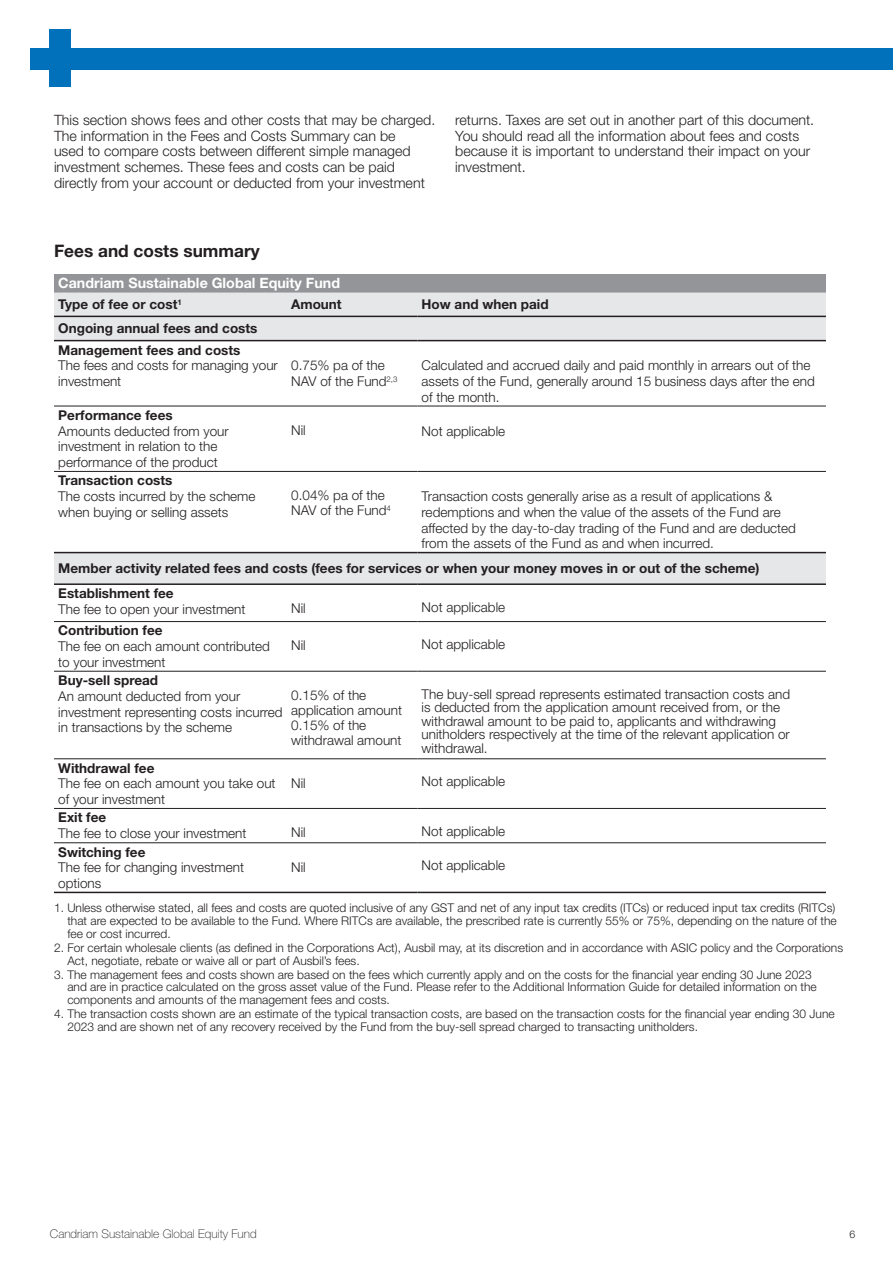
<style>
.page{position:relative;width:893px;height:1263px;background:#fff}
.page>*{position:absolute;margin:0;border:0;box-sizing:border-box;transform-origin:0 0}
.Title_white{font:700 17.25px "Helvetica Neue LT Std";color:#231f20}
.Title_white-2{font:300 14.25px/15.8px "Helvetica Neue LT Std";color:#231f20}
.Table_heading_left{font:700 14.25px "Helvetica Neue LT Std";color:#fff}
.Table_body_left{font:300 13.5px/15.8px "Helvetica Neue LT Std";color:#231f20}
.Body_text{font:300 13.5px/15.8px "Helvetica Neue LT Std";color:#231f20}
.Body_text-2{font:700 13.5px "Helvetica Neue LT Std";color:#231f20}
.Table_heading_left-2{font:700 13.5px "Helvetica Neue LT Std";color:#231f20}
.Title_white-3{font:300 12px/12.8px "Helvetica Neue LT Std";color:#231f20}
.t1{font:100 12px "Helvetica Neue LT Std";color:#231f20}
.t2{font:300 10.5px "Helvetica Neue LT Std";color:#231f20}
</style>
<div class="page">
<div style="left:31px;top:48px;width:862px;height:21px;background:#0071ba"></div>
<div style="left:50px;top:30px;width:21px;height:57px;background:#0071ba"></div>
<div style="left:54px;top:274px;width:772px;height:19px;background:#939598"></div>
<svg style="left:54px;top:293px;width:772px;height:290px"></svg>
<hr style="left:54px;top:406px;width:233px;height:1px;background:#231f20">
<hr style="left:287px;top:406px;width:130px;height:1px;background:#231f20">
<hr style="left:417px;top:406px;width:409px;height:1px;background:#231f20">
<hr style="left:54px;top:471px;width:233px;height:1px;background:#231f20">
<hr style="left:287px;top:471px;width:130px;height:1px;background:#231f20">
<hr style="left:417px;top:471px;width:409px;height:1px;background:#231f20">
<hr style="left:287px;top:758px;width:130px;height:1px;background:#231f20">
<hr style="left:417px;top:758px;width:409px;height:1px;background:#231f20">
<hr style="left:54px;top:621px;width:233px;height:1px;background:#231f20">
<hr style="left:287px;top:621px;width:130px;height:1px;background:#231f20">
<hr style="left:417px;top:621px;width:409px;height:1px;background:#231f20">
<hr style="left:287px;top:808px;width:130px;height:1px;background:#231f20">
<hr style="left:417px;top:808px;width:409px;height:1px;background:#231f20">
<hr style="left:287px;top:842px;width:130px;height:1px;background:#231f20">
<hr style="left:417px;top:842px;width:409px;height:1px;background:#231f20">
<hr style="left:54px;top:671px;width:233px;height:1px;background:#231f20">
<hr style="left:287px;top:671px;width:130px;height:1px;background:#231f20">
<hr style="left:417px;top:671px;width:409px;height:1px;background:#231f20">
<hr style="left:54px;top:758px;width:233px;height:1px;background:#231f20">
<hr style="left:54px;top:892px;width:233px;height:1px;background:#231f20">
<hr style="left:54px;top:808px;width:233px;height:1px;background:#231f20">
<hr style="left:54px;top:842px;width:233px;height:1px;background:#231f20">
<hr style="left:54px;top:583px;width:233px;height:2px;background:#231f20">
<hr style="left:287px;top:583px;width:130px;height:2px;background:#231f20">
<hr style="left:417px;top:583px;width:409px;height:2px;background:#231f20">
<hr style="left:54px;top:552px;width:233px;height:1px;background:#231f20">
<hr style="left:287px;top:552px;width:130px;height:1px;background:#231f20">
<hr style="left:417px;top:552px;width:409px;height:1px;background:#231f20">
<hr style="left:287px;top:892px;width:130px;height:1px;background:#231f20">
<hr style="left:417px;top:892px;width:409px;height:1px;background:#231f20">
<hr style="left:54px;top:316px;width:233px;height:1px;background:#231f20">
<hr style="left:287px;top:316px;width:130px;height:1px;background:#231f20">
<hr style="left:417px;top:316px;width:409px;height:1px;background:#231f20">
<hr style="left:54px;top:340px;width:233px;height:1px;background:#231f20">
<hr style="left:287px;top:340px;width:130px;height:1px;background:#231f20">
<hr style="left:417px;top:340px;width:409px;height:1px;background:#231f20">
<p class="Title_white-2" style="left:54px;top:112px;width:383px">This section shows fees and other costs that may be charged.<br>The information in the Fees and Costs Summary can be<br>used to compare costs between different simple managed investment schemes. These fees and costs can be paid directly from your account or deducted from your investment</p>
<p class="Title_white-2" style="left:455px;top:112px;width:360px">returns. Taxes are set out in another part of this document.<br>You should read all the information about fees and costs because it is important to understand their impact on your investment.</p>
<p class="Title_white" style="left:54px;top:240px;width:207px">Fees and costs summary</p>
<p class="Table_heading_left" style="left:58px;top:274px;width:283px">Candriam Sustainable Global Equity Fund</p>
<p class="Table_heading_left-2" style="left:58px;top:296px;width:125px">Type of fee or cost<sup>1</sup></p>
<p class="Table_heading_left-2" style="left:291px;top:296px;width:52px">Amount</p>
<p class="Table_heading_left-2" style="left:422px;top:296px;width:128px">How and when paid</p>
<p class="Body_text-2" style="left:58px;top:320px;width:201px">Ongoing annual fees and costs</p>
<p class="Body_text-2" style="left:58px;top:341px;width:184px">Management fees and costs</p>
<p class="Body_text" style="left:58px;top:357px;width:221px">The fees and costs for managing your investment</p>
<p class="Body_text" style="left:291px;top:357px;width:108px">0.75% pa of the<br>NAV of the Fund<sup>2,3</sup></p>
<p class="Table_body_left" style="left:422px;top:357px;width:395px">Calculated and accrued daily and paid monthly in arrears out of the assets of the Fund, generally around 15 business days after the end of the month.</p>
<p class="Body_text-2" style="left:58px;top:407px;width:116px">Performance fees</p>
<p class="Body_text" style="left:58px;top:423px;width:172px">Amounts deducted from your investment in relation to the performance of the product</p>
<p class="Body_text" style="left:291px;top:422px;width:16px">Nil</p>
<p class="Table_body_left" style="left:422px;top:423px;width:85px">Not applicable</p>
<p class="Body_text-2" style="left:58px;top:472px;width:116px">Transaction costs</p>
<p class="Body_text" style="left:58px;top:488px;width:199px">The costs incurred by the scheme when buying or selling assets</p>
<p class="Body_text" style="left:291px;top:488px;width:101px;line-height:15px">0.04% pa of the<br>NAV of the Fund<sup>4</sup></p>
<p class="Table_body_left" style="left:422px;top:488px;width:376px">Transaction costs generally arise as a result of applications &amp; redemptions and when the value of the assets of the Fund are affected by the day-to-day trading of the Fund and are deducted from the assets of the Fund as and when incurred.</p>
<p class="Body_text-2" style="left:58px;top:560px;width:703px">Member activity related fees and costs (fees for services or when your money moves in or out of the scheme)</p>
<p class="Body_text-2" style="left:58px;top:585px;width:117px">Establishment fee</p>
<p class="Body_text" style="left:58px;top:601px;width:189px">The fee to open your investment</p>
<p class="Body_text" style="left:291px;top:600px;width:16px">Nil</p>
<p class="Table_body_left" style="left:422px;top:599px;width:85px">Not applicable</p>
<p class="Body_text-2" style="left:58px;top:622px;width:106px">Contribution fee</p>
<p class="Body_text" style="left:58px;top:638px;width:213px">The fee on each amount contributed to your investment</p>
<p class="Body_text" style="left:291px;top:637px;width:16px">Nil</p>
<p class="Table_body_left" style="left:422px;top:636px;width:85px">Not applicable</p>
<p class="Body_text-2" style="left:58px;top:672px;width:101px">Buy-sell spread</p>
<p class="Body_text" style="left:58px;top:688px;width:226px">An amount deducted from your investment representing costs incurred in transactions by the scheme</p>
<p class="Body_text" style="left:291px;top:687px;width:112px;line-height:15px">0.15% of the application amount</p>
<p class="Table_body_left" style="left:422px;top:687px;width:370px;line-height:13.5px">The buy-sell spread represents estimated transaction costs and is deducted from the application amount received from, or the withdrawal amount to be paid to, applicants and withdrawing unitholders respectively at the time of the relevant application or withdrawal.</p>
<p class="Body_text" style="left:291px;top:717px;width:112px;line-height:15px">0.15% of the withdrawal amount</p>
<p class="Body_text-2" style="left:58px;top:759px;width:98px">Withdrawal fee</p>
<p class="Body_text" style="left:58px;top:775px;width:219px">The fee on each amount you take out of your investment</p>
<p class="Body_text" style="left:291px;top:775px;width:16px">Nil</p>
<p class="Table_body_left" style="left:422px;top:773px;width:85px">Not applicable</p>
<p class="Body_text-2" style="left:58px;top:809px;width:49px">Exit fee</p>
<p class="Body_text" style="left:58px;top:825px;width:190px">The fee to close your investment</p>
<p class="Body_text" style="left:291px;top:824px;width:16px">Nil</p>
<p class="Table_body_left" style="left:422px;top:823px;width:85px">Not applicable</p>
<p class="Body_text-2" style="left:58px;top:843px;width:89px">Switching fee</p>
<p class="Body_text" style="left:58px;top:859px;width:187px">The fee for changing investment options</p>
<p class="Body_text" style="left:291px;top:859px;width:16px">Nil</p>
<p class="Table_body_left" style="left:422px;top:857px;width:85px">Not applicable</p>
<p class="Title_white-3" style="left:67px;top:901px;width:771px;text-indent:-13px">1. Unless otherwise stated, all fees and costs are quoted inclusive of any GST and net of any input tax credits (ITCs) or reduced input tax credits (RITCs) that are expected to be available to the Fund. Where RITCs are available, the prescribed rate is currently 55% or 75%, depending on the nature of the fee or cost incurred.</p>
<p class="Title_white-3" style="left:67px;top:941px;width:777px;text-indent:-13px">2. For certain wholesale clients (as defined in the Corporations Act), Ausbil may, at its discretion and in accordance with ASIC policy and the Corporations<br>Act, negotiate, rebate or waive all or part of Ausbil’s fees.</p>
<p class="Title_white-3" style="left:67px;top:968px;width:751px;text-indent:-13px">3. The management fees and costs shown are based on the fees which currently apply and on the costs for the financial year ending 30 June 2023 and are in practice calculated on the gross asset value of the Fund. Please refer to the Additional Information Guide for detailed information on the components and amounts of the management fees and costs.</p>
<p class="Title_white-3" style="left:67px;top:1007px;width:769px;text-indent:-13px">4. The transaction costs shown are an estimate of the typical transaction costs, are based on the transaction costs for the financial year ending 30 June<br>2023 and are shown net of any recovery received by the Fund from the buy-sell spread charged to transacting unitholders.</p>
<p class="t1" style="left:50px;top:1226px;width:208px">Candriam Sustainable Global Equity Fund</p>
<p class="t2" style="left:850px;top:1227px;width:7px">6</p>
</div>
